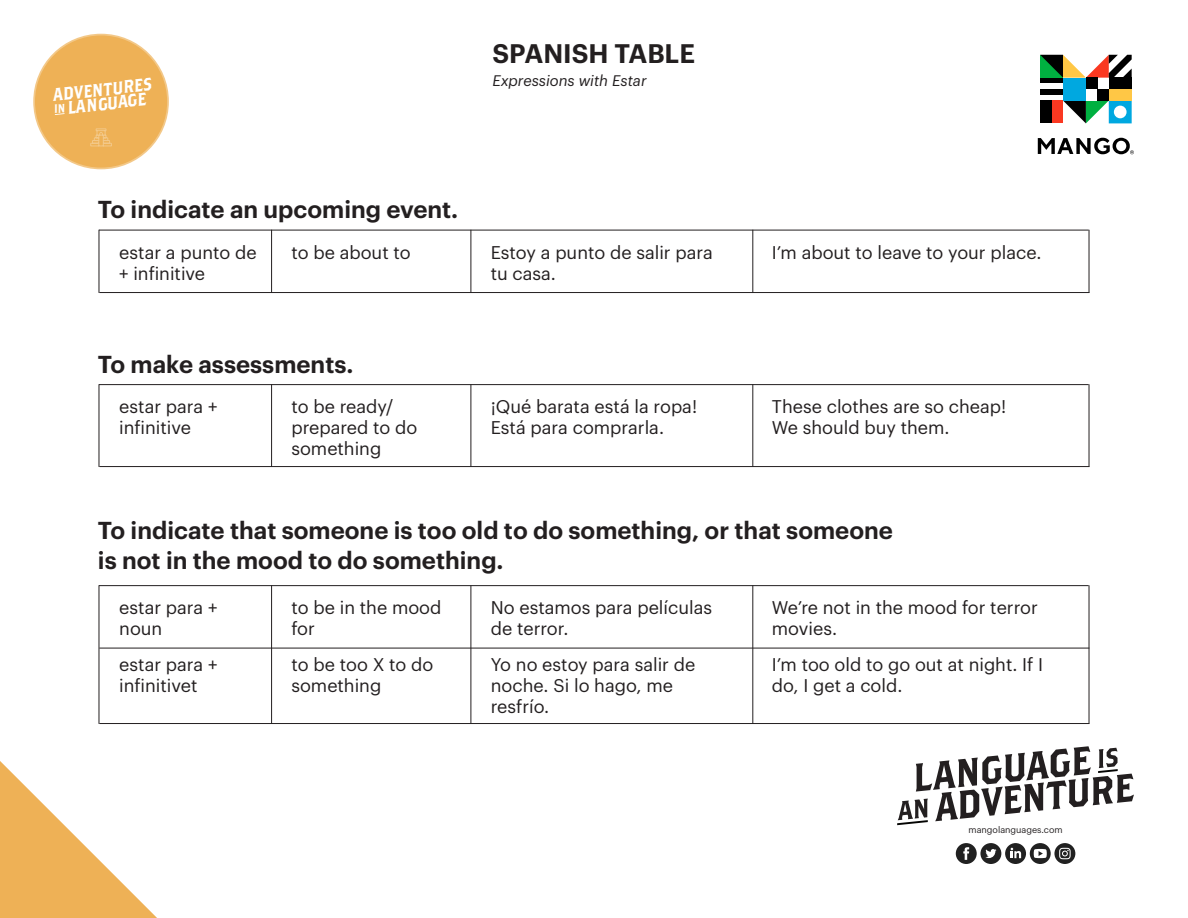
<style>
.page{position:relative;width:1188px;height:918px;background:#fff}
.page>*{position:absolute;margin:0;border:0;box-sizing:border-box;transform-origin:0 0}
.t1{font:600 26.25px "Graphik LCG";color:#231f20}
.t2{font:600 24px/30px "Graphik LCG";color:#231f20}
.t3{font:18px/21px "Graphik LCG";color:#231f20}
.t4{font:17.85px/14.4px "Brothers OT";color:#fff;scale:.91 1}
.t5{font:italic 15px "Graphik LCG";color:#231f20}
.t6{font:9px "Graphik LCG";color:#231f20}
.s1{font-size:12px}
</style>
<div class="page">
<svg style="left:0;top:761px;width:157px;height:157px"></svg>
<svg style="left:1038px;top:138px;width:96px;height:16px"></svg>
<div style="left:1063px;top:78px;width:23px;height:23px;background:#00a8e0"></div>
<div style="left:1097px;top:89px;width:12px;height:12px;background:#000"></div>
<div style="left:1040px;top:78px;width:23px;height:5px;background:#000"></div>
<div style="left:1040px;top:89px;width:23px;height:6px;background:#000"></div>
<svg style="left:1063px;top:101px;width:69px;height:22px"></svg>
<div style="left:1086px;top:78px;width:11px;height:11px;background:#000"></div>
<div style="left:1040px;top:101px;width:23px;height:22px;background:#fa3821"></div>
<div style="left:1040px;top:101px;width:12px;height:22px;background:#000"></div>
<div style="left:1109px;top:78px;width:23px;height:23px;background:#ffc745"></div>
<div style="left:1109px;top:78px;width:23px;height:11px;background:#000"></div>
<svg style="left:1040px;top:55px;width:92px;height:23px"></svg>
<div style="left:33px;top:34px;width:136px;height:135px;background:#eeb156;border-radius:50%"></div>
<svg style="left:55px;top:113px;width:10px;height:2px"></svg>
<div style="left:32px;top:32px;width:139px;height:139px;border:3px solid #fff;border-radius:50%"></div>
<svg style="left:90px;top:128px;width:22px;height:19px"></svg>
<svg style="left:897px;top:746px;width:237px;height:79px"></svg>
<div style="left:1030px;top:843px;width:21px;height:21px;background:#212121;border-radius:10px"></div>
<svg style="left:1034px;top:849px;width:13px;height:9px"></svg>
<div style="left:980px;top:843px;width:21px;height:21px;background:#212121;border-radius:10px"></div>
<svg style="left:985px;top:849px;width:11px;height:9px"></svg>
<svg style="left:1005px;top:843px;width:21px;height:21px"></svg>
<svg style="left:1011px;top:848px;width:10px;height:10px"></svg>
<div style="left:956px;top:843px;width:21px;height:21px;background:#212121;border-radius:10px"></div>
<svg style="left:963px;top:847px;width:6px;height:13px"></svg>
<div style="left:1054px;top:843px;width:21px;height:21px;background:#212121;border-radius:10px"></div>
<svg style="left:1059px;top:848px;width:12px;height:11px"></svg>
<hr style="left:99px;top:292px;width:990px;height:1px;background:#231f20">
<hr style="left:99px;top:230px;width:990px;height:1px;background:#231f20">
<hr style="left:271px;top:230px;width:1px;height:63px;background:#231f20">
<hr style="left:99px;top:230px;width:1px;height:63px;background:#231f20">
<hr style="left:471px;top:230px;width:1px;height:63px;background:#231f20">
<hr style="left:752px;top:230px;width:1px;height:63px;background:#231f20">
<hr style="left:1089px;top:230px;width:1px;height:63px;background:#231f20">
<hr style="left:99px;top:466px;width:990px;height:1px;background:#231f20">
<hr style="left:99px;top:384px;width:990px;height:1px;background:#231f20">
<hr style="left:271px;top:384px;width:1px;height:83px;background:#231f20">
<hr style="left:99px;top:384px;width:1px;height:83px;background:#231f20">
<hr style="left:471px;top:384px;width:1px;height:83px;background:#231f20">
<hr style="left:752px;top:384px;width:1px;height:83px;background:#231f20">
<hr style="left:1089px;top:384px;width:1px;height:83px;background:#231f20">
<hr style="left:99px;top:648px;width:990px;height:1px;background:#231f20">
<hr style="left:99px;top:723px;width:990px;height:1px;background:#231f20">
<hr style="left:99px;top:585px;width:990px;height:1px;background:#231f20">
<hr style="left:271px;top:585px;width:1px;height:139px;background:#231f20">
<hr style="left:99px;top:585px;width:1px;height:139px;background:#231f20">
<hr style="left:471px;top:585px;width:1px;height:138px;background:#231f20">
<hr style="left:752px;top:585px;width:1px;height:139px;background:#231f20">
<hr style="left:1089px;top:585px;width:1px;height:139px;background:#231f20">
<p class="t4" style="left:52px;top:88px;width:111px;rotate:-6deg">ADVENTURES<br><span class="s1">IN</span> LANGUAGE</p>
<p class="t1" style="left:493px;top:34px;width:204px">SPANISH TABLE</p>
<p class="t5" style="left:493px;top:69px;width:156px">Expressions with Estar</p>
<p class="t2" style="left:98px;top:193px;width:362px">To indicate an upcoming event.</p>
<p class="t3" style="left:119px;top:240px;width:139px">estar a punto de</p>
<p class="t3" style="left:291px;top:240px;width:121px">to be about to</p>
<p class="t3" style="left:119px;top:261px;width:87px">+ infinitive</p>
<p class="t2" style="left:98px;top:347px;width:257px">To make assessments.</p>
<p class="t3" style="left:491px;top:240px;width:224px">Estoy a punto de salir para tu casa.</p>
<p class="t3" style="left:772px;top:240px;width:271px">I’m about to leave to your place.</p>
<p class="t3" style="left:291px;top:395px;width:127px">to be ready/ prepared to do something</p>
<p class="t3" style="left:119px;top:395px;width:100px">estar para + infinitive</p>
<p class="t3" style="left:491px;top:395px;width:208px">¡Qué barata está la ropa!<br>Está para comprarla.</p>
<p class="t3" style="left:772px;top:395px;width:236px">These clothes are so cheap!</p>
<p class="t3" style="left:772px;top:416px;width:179px">We should buy them.</p>
<p class="t2" style="left:98px;top:514px;width:797px">To indicate that someone is too old to do something, or that someone is not in the mood to do something.</p>
<p class="t3" style="left:119px;top:596px;width:100px">estar para + noun</p>
<p class="t3" style="left:119px;top:653px;width:100px">estar para + infinitivet</p>
<p class="t3" style="left:291px;top:596px;width:151px">to be in the mood for</p>
<p class="t3" style="left:291px;top:653px;width:144px">to be too X to do something</p>
<p class="t3" style="left:491px;top:596px;width:223px">No estamos para películas de terror.</p>
<p class="t3" style="left:491px;top:653px;width:206px">Yo no estoy para salir de noche. Si lo hago, me resfrío.</p>
<p class="t3" style="left:772px;top:596px;width:267px">We’re not in the mood for terror movies.</p>
<p class="t3" style="left:772px;top:653px;width:273px">I’m too old to go out at night. If I do, I get a cold.</p>
<p class="t6" style="left:969px;top:823px;width:96px">mangolanguages.com</p>
</div>
